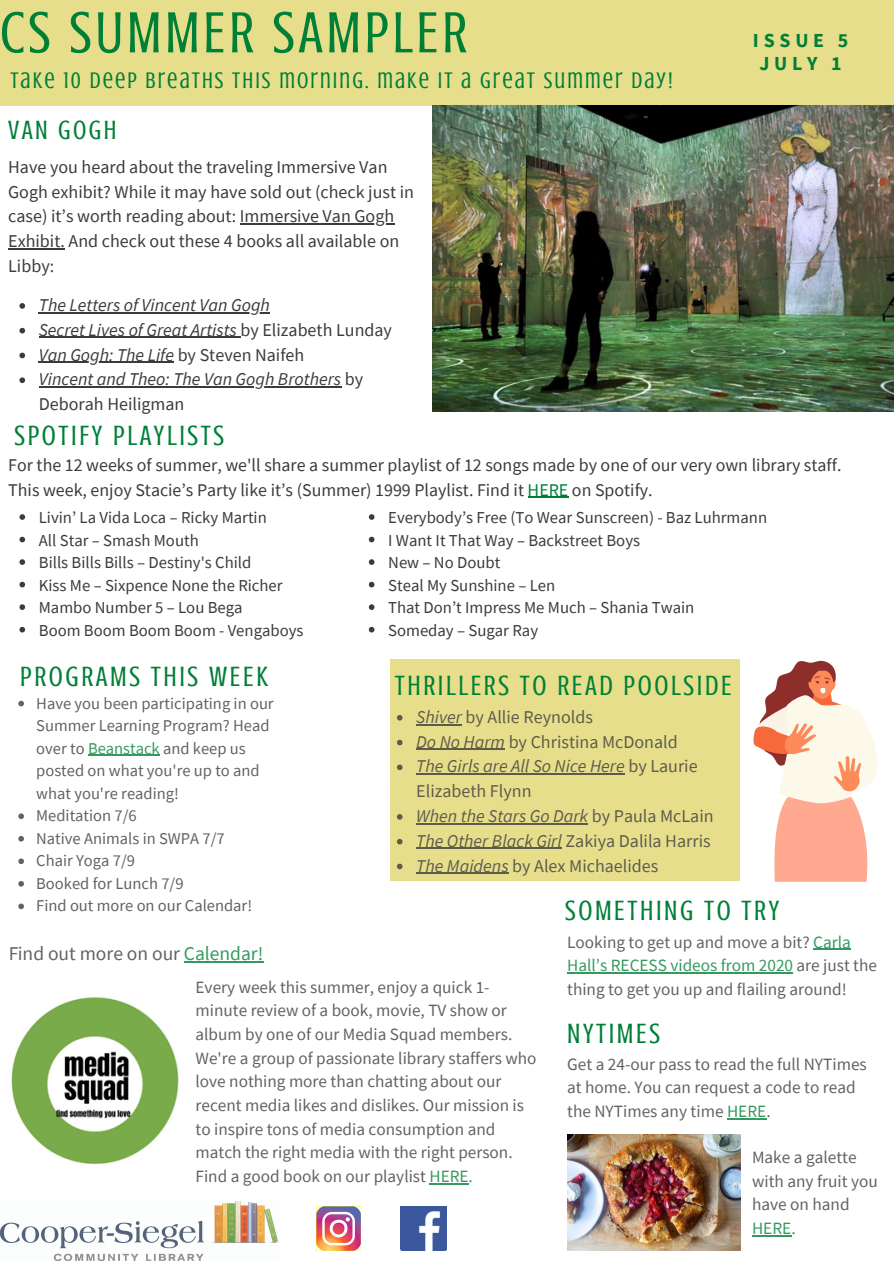
<style>
.page{position:relative;width:894px;height:1264px;background:#fff}
.page>*{position:absolute;margin:0;border:0;box-sizing:border-box;transform-origin:0 0}
.t1{font:59.55px "Crushed";letter-spacing:.06em;color:#008037}
.t2{font:28.65px "Crushed";letter-spacing:.09em;color:#008037}
.t3{font:27.15px "Crushed";letter-spacing:.09em;color:#008037}
.t4{font:23.25px "Crushed";letter-spacing:.09em;color:#008037}
.t5{font:700 19.8px "Source Sans Pro";letter-spacing:.24em;color:#008037}
.t6{font:19.5px "Source Sans Pro";color:#3b3b3b}
.t7{font:18px/24.8px "Source Sans Pro";color:#3b3b3b}
.t8{font:italic 18px/24.8px "Source Sans Pro";color:#3b3b3b}
.t9{font:17.85px/24.8px "Source Sans Pro";color:#3b3b3b}
.t10{font:17.25px/23.7px "Source Sans Pro";color:#3b3b3b}
.t11{font:17.25px "Source Sans Pro";color:#008037}
.t12{font:16.65px "Source Sans Pro";color:#3b3b3b}
.t13{font:16.5px/22.5px "Source Sans Pro";color:#3b3b3b}
.s1{font-style:normal}
.s2{color:#008037}
.s3{font-style:italic}
</style>
<div class="page">
<img style="left:0;top:1201px;width:279px;height:58px">
<img style="left:11px;top:997px;width:168px;height:167px">
<img style="left:400px;top:1206px;width:47px;height:43px">
<img style="left:316px;top:1206px;width:44px;height:43px">
<div style="left:0;top:0;width:893px;height:106px;background:#e7de8c"></div>
<div style="left:390px;top:659px;width:350px;height:222px;background:#e7de8c"></div>
<img style="left:432px;top:105px;width:460px;height:307px">
<svg style="left:753px;top:660px;width:123px;height:221px"></svg>
<img style="left:567px;top:1134px;width:173px;height:116px">
<hr style="left:429px;top:1183px;width:39px;height:1px;background:#008037">
<svg style="left:397px;top:715px;width:5px;height:5px"></svg>
<hr style="left:416px;top:724px;width:46px;height:1px;background:#3b3b3b">
<svg style="left:397px;top:739px;width:5px;height:6px"></svg>
<hr style="left:416px;top:748px;width:89px;height:2px;background:#3b3b3b">
<svg style="left:397px;top:764px;width:5px;height:6px"></svg>
<hr style="left:416px;top:773px;width:208px;height:1px;background:#3b3b3b">
<svg style="left:397px;top:814px;width:5px;height:5px"></svg>
<hr style="left:416px;top:823px;width:172px;height:1px;background:#3b3b3b">
<svg style="left:397px;top:838px;width:5px;height:6px"></svg>
<hr style="left:416px;top:847px;width:145px;height:2px;background:#3b3b3b">
<svg style="left:397px;top:863px;width:5px;height:6px"></svg>
<hr style="left:416px;top:872px;width:92px;height:1px;background:#3b3b3b">
<svg style="left:18px;top:700px;width:6px;height:6px"></svg>
<hr style="left:88px;top:754px;width:72px;height:2px;background:#008037">
<svg style="left:18px;top:813px;width:6px;height:6px"></svg>
<svg style="left:18px;top:836px;width:6px;height:5px"></svg>
<svg style="left:18px;top:858px;width:6px;height:6px"></svg>
<svg style="left:18px;top:881px;width:6px;height:5px"></svg>
<svg style="left:18px;top:903px;width:6px;height:6px"></svg>
<hr style="left:184px;top:961px;width:79px;height:1px;background:#008037">
<svg style="left:19px;top:514px;width:6px;height:6px"></svg>
<svg style="left:19px;top:536px;width:6px;height:6px"></svg>
<svg style="left:19px;top:559px;width:6px;height:6px"></svg>
<svg style="left:19px;top:582px;width:6px;height:5px"></svg>
<svg style="left:19px;top:604px;width:6px;height:6px"></svg>
<svg style="left:19px;top:627px;width:6px;height:5px"></svg>
<svg style="left:369px;top:514px;width:5px;height:6px"></svg>
<svg style="left:369px;top:536px;width:5px;height:6px"></svg>
<svg style="left:369px;top:559px;width:5px;height:6px"></svg>
<svg style="left:369px;top:582px;width:5px;height:5px"></svg>
<svg style="left:369px;top:604px;width:5px;height:6px"></svg>
<svg style="left:369px;top:627px;width:5px;height:5px"></svg>
<hr style="left:527px;top:497px;width:41px;height:1px;background:#008037">
<hr style="left:240px;top:223px;width:154px;height:1px;background:#3b3b3b">
<hr style="left:8px;top:248px;width:57px;height:1px;background:#3b3b3b">
<svg style="left:19px;top:303px;width:6px;height:6px"></svg>
<hr style="left:39px;top:312px;width:231px;height:1px;background:#3b3b3b">
<svg style="left:19px;top:328px;width:6px;height:5px"></svg>
<hr style="left:39px;top:337px;width:198px;height:1px;background:#3b3b3b">
<svg style="left:19px;top:352px;width:6px;height:6px"></svg>
<hr style="left:39px;top:361px;width:135px;height:2px;background:#3b3b3b">
<svg style="left:19px;top:377px;width:6px;height:6px"></svg>
<hr style="left:39px;top:386px;width:302px;height:1px;background:#3b3b3b">
<hr style="left:813px;top:948px;width:37px;height:1px;background:#008037">
<hr style="left:567px;top:972px;width:225px;height:1px;background:#008037">
<hr style="left:726px;top:1117px;width:40px;height:2px;background:#008037">
<hr style="left:751px;top:1235px;width:40px;height:1px;background:#008037">
<p class="t1" style="left:0;top:-1px;width:468px">CS SUMMER SAMPLER</p>
<p class="t4" style="left:10px;top:67px;width:663px">TAKE 10 DEEP BREATHS THIS MORNING. MAKE IT A GREAT SUMMER DAY!</p>
<p class="t3" style="left:8px;top:115px;width:110px">VAN GOGH</p>
<p class="t7" style="left:8px;top:154px;width:407px">Have you heard about the traveling Immersive Van Gogh exhibit? While it may have sold out (check just in case) it’s worth reading about: Immersive Van Gogh Exhibit. And check out these 4 books all available on Libby:</p>
<p class="t8" style="left:39px;top:292px;width:232px">The Letters of Vincent Van Gogh</p>
<p class="t8" style="left:39px;top:317px;width:354px">Secret Lives of Great Artists <span class="s1">by Elizabeth Lunday</span></p>
<p class="t8" style="left:39px;top:342px;width:267px">Van Gogh: The Life <span class="s1">by Steven Naifeh</span></p>
<p class="t8" style="left:39px;top:366px;width:326px">Vincent and Theo: The Van Gogh Brothers <span class="s1">by<br>Deborah Heiligman</span></p>
<p class="t2" style="left:14px;top:420px;width:211px">SPOTIFY PLAYLISTS</p>
<p class="t5" style="left:752px;top:27px;width:97px">ISSUE 5</p>
<p class="t5" style="left:759px;top:51px;width:84px">JULY 1</p>
<p class="t9" style="left:8px;top:452px;width:834px">For the 12 weeks of summer, we'll share a summer playlist of 12 songs made by one of our very own library staff.<br>This week, enjoy Stacie’s Party like it’s (Summer) 1999 Playlist. Find it <span class="s2">HERE</span> on Spotify.</p>
<p class="t12" style="left:39px;top:507px;width:229px">Livin’ La Vida Loca – Ricky Martin</p>
<p class="t12" style="left:39px;top:529px;width:161px">All Star – Smash Mouth</p>
<p class="t12" style="left:39px;top:552px;width:214px">Bills Bills Bills – Destiny's Child</p>
<p class="t12" style="left:39px;top:574px;width:245px">Kiss Me – Sixpence None the Richer</p>
<p class="t12" style="left:39px;top:597px;width:205px">Mambo Number 5 – Lou Bega</p>
<p class="t12" style="left:39px;top:619px;width:266px">Boom Boom Boom Boom - Vengaboys</p>
<p class="t12" style="left:388px;top:507px;width:380px">Everybody’s Free (To Wear Sunscreen) - Baz Luhrmann</p>
<p class="t12" style="left:388px;top:529px;width:253px">I Want It That Way – Backstreet Boys</p>
<p class="t12" style="left:388px;top:552px;width:114px">New – No Doubt</p>
<p class="t12" style="left:388px;top:574px;width:168px">Steal My Sunshine – Len</p>
<p class="t12" style="left:388px;top:597px;width:307px">That Don’t Impress Me Much – Shania Twain</p>
<p class="t12" style="left:388px;top:619px;width:151px">Someday – Sugar Ray</p>
<p class="t2" style="left:20px;top:660px;width:249px">PROGRAMS THIS WEEK</p>
<p class="t2" style="left:395px;top:669px;width:338px">THRILLERS TO READ POOLSIDE</p>
<p class="t13" style="left:36px;top:691px;width:239px">Have you been participating in our<br>Summer Learning Program? Head over to <span class="s2">Beanstack</span> and keep us posted on what you're up to and what you're reading!<br>Meditation 7/6<br>Native Animals in SWPA 7/7<br>Chair Yoga 7/9<br>Booked for Lunch 7/9<br>Find out more on our Calendar!</p>
<p class="t6" style="left:8px;top:940px;width:256px">Find out more on our <span class="s2">Calendar!</span></p>
<p class="t7" style="left:416px;top:704px;width:299px"><span class="s3">Shiver</span> by Allie Reynolds<br><span class="s3">Do No Harm</span> by Christina McDonald<br><span class="s3">The Girls are All So Nice Here</span> by Laurie<br>Elizabeth Flynn<br><span class="s3">When the Stars Go Dark</span> by Paula McLain<br><span class="s3">The Other Black Girl</span> Zakiya Dalila Harris<br><span class="s3">The Maidens</span> by Alex Michaelides</p>
<p class="t2" style="left:565px;top:894px;width:215px">SOMETHING TO TRY</p>
<p class="t10" style="left:567px;top:929px;width:311px">Looking to get up and move a bit? <span class="s2">Carla<br>Hall’s RECESS videos from 2020</span> are just the thing to get you up and flailing around!</p>
<p class="t10" style="left:195px;top:974px;width:342px">Every week this summer, enjoy a quick 1- minute review of a book, movie, TV show or album by one of our Media Squad members.<br>We're a group of passionate library staffers who love nothing more than chatting about our recent media likes and dislikes. Our mission is to inspire tons of media consumption and match the right media with the right person.<br>Find a good book on our playlist <span class="s2">HERE.</span></p>
<p class="t2" style="left:567px;top:1017px;width:94px">NYTIMES</p>
<p class="t10" style="left:567px;top:1051px;width:301px">Get a 24-our pass to read the full NYTimes at home. You can request a code to read the NYTimes any time <span class="s2">HERE</span>.</p>
<p class="t10" style="left:751px;top:1145px;width:127px">Make a galette with any fruit you have on hand</p>
<p class="t11" style="left:751px;top:1217px;width:45px">HERE.</p>
</div>
